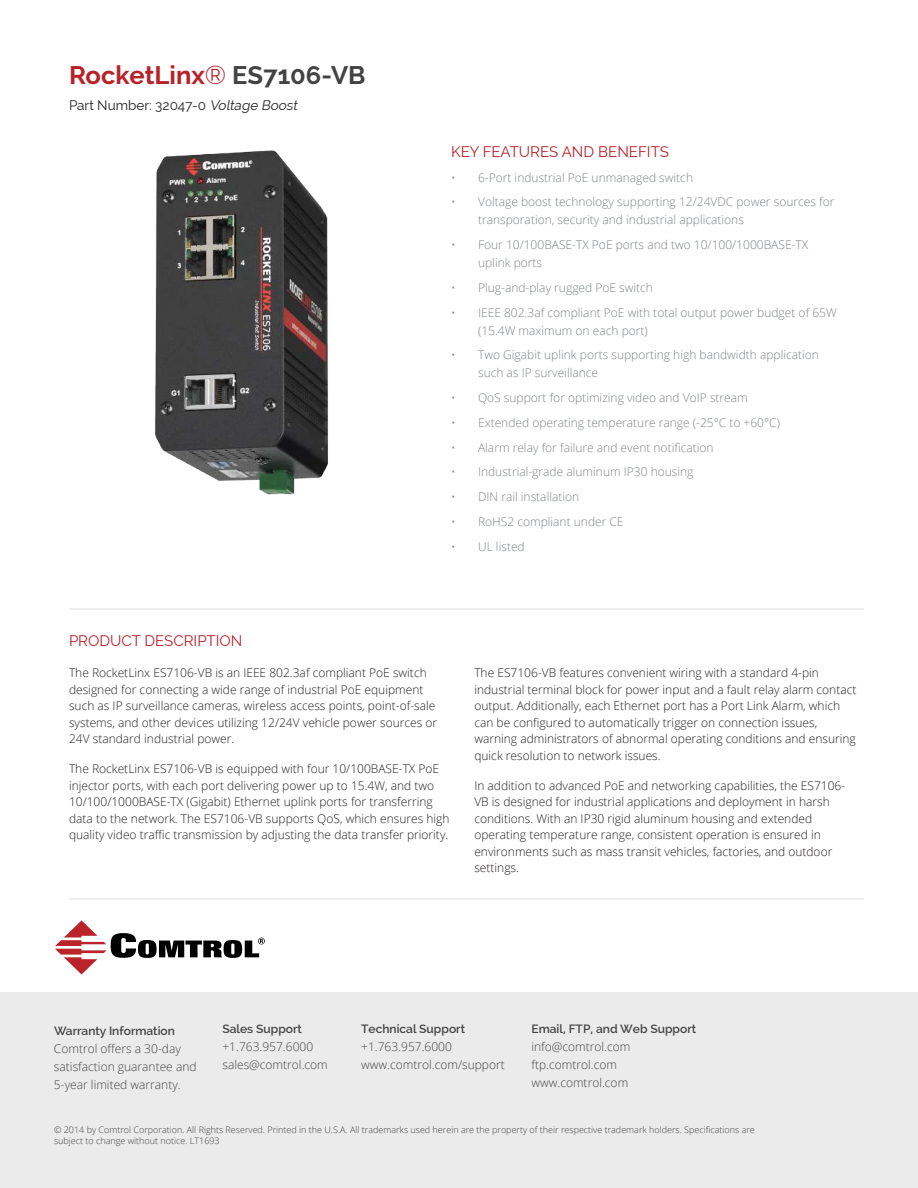
<style>
.page{position:relative;width:918px;height:1188px;background:#fff}
.page>*{position:absolute;margin:0;border:0;box-sizing:border-box;transform-origin:0 0}
.t1{font:700 25.5px "Raleway";color:#b72228}
.t2{font:15px "Raleway";color:#b72228}
.t3{font:13.5px "Raleway";color:#231f20}
.t4{font:300 12px/16.5px "Open Sans";color:#231f20}
.t5{font:300 12px/18px "Open Sans";color:#7f8285}
.t6{font:300 12px/18px "Open Sans";color:#434344}
.t7{font:600 12px "Raleway";color:#434344}
.t8{font:300 9px/10.8px "Open Sans";color:#434344}
.s1{font-weight:400}
.s2{color:#434344}
.s3{font-style:italic}
</style>
<div class="page">
<div style="left:0;top:993px;width:918px;height:195px;background:#ebebeb"></div>
<svg style="left:55px;top:920px;width:210px;height:54px"></svg>
<hr style="left:69px;top:608px;width:795px;height:2px;background:#ebebeb">
<img style="left:155px;top:150px;width:173px;height:345px">
<hr style="left:69px;top:898px;width:795px;height:2px;background:#ebebeb">
<h1 class="t1" style="left:69px;top:65px;width:298px">RocketLinx<span class="s1">®</span> <span class="s2">ES7106-VB</span></h1>
<p class="t3" style="left:69px;top:100px;width:232px">Part Number: 32047-0 <span class="s3">Voltage Boost</span></p>
<p class="t2" style="left:69px;top:635px;width:175px">PRODUCT DESCRIPTION</p>
<p class="t2" style="left:451px;top:146px;width:219px">KEY FEATURES AND BENEFITS</p>
<p class="t5" style="left:451px;top:169px;width:244px">• 6-Port industrial PoE unmanaged switch</p>
<p class="t5" style="left:478px;top:194px;width:358px;text-indent:-27px">• Voltage boost technology supporting 12/24VDC power sources for transporation, security and industrial applications</p>
<p class="t5" style="left:478px;top:237px;width:332px;text-indent:-27px">• Four 10/100BASE-TX PoE ports and two 10/100/1000BASE-TX uplink ports</p>
<p class="t5" style="left:451px;top:280px;width:203px">• Plug-and-play rugged PoE switch</p>
<p class="t5" style="left:478px;top:304px;width:360px;text-indent:-27px">• IEEE 802.3af compliant PoE with total output power budget of 65W (15.4W maximum on each port)</p>
<p class="t5" style="left:478px;top:347px;width:342px;text-indent:-27px">• Two Gigabit uplink ports supporting high bandwidth application such as IP surveillance</p>
<p class="t5" style="left:451px;top:390px;width:298px">• QoS support for optimizing video and VoIP stream</p>
<p class="t5" style="left:451px;top:415px;width:330px">• Extended operating temperature range (-25°C to +60°C)</p>
<p class="t5" style="left:451px;top:439px;width:264px">• Alarm relay for failure and event notification</p>
<p class="t5" style="left:451px;top:464px;width:244px">• Industrial-grade aluminum IP30 housing</p>
<p class="t5" style="left:451px;top:489px;width:130px">• DIN rail installation</p>
<p class="t5" style="left:451px;top:514px;width:174px">• RoHS2 compliant under CE</p>
<p class="t5" style="left:451px;top:538px;width:75px">• UL listed</p>
<p class="t4" style="left:69px;top:665px;width:370px">The RocketLinx ES7106-VB is an IEEE 802.3af compliant PoE switch designed for connecting a wide range of industrial PoE equipment such as IP surveillance cameras, wireless access points, point-of-sale systems, and other devices utilizing 12/24V vehicle power sources or 24V standard industrial power.</p>
<p class="t4" style="left:69px;top:762px;width:382px">The RocketLinx ES7106-VB is equipped with four 10/100BASE-TX PoE injector ports, with each port delivering power up to 15.4W, and two 10/100/1000BASE-TX (Gigabit) Ethernet uplink ports for transferring data to the network. The ES7106-VB supports QoS, which ensures high quality video traffic transmission by adjusting the data transfer priority.</p>
<p class="t4" style="left:474px;top:666px;width:384px">The ES7106-VB features convenient wiring with a standard 4-pin industrial terminal block for power input and a fault relay alarm contact output. Additionally, each Ethernet port has a Port Link Alarm, which can be configured to automatically trigger on connection issues, warning administrators of abnormal operating conditions and ensuring quick resolution to network issues.</p>
<p class="t4" style="left:474px;top:779px;width:372px">In addition to advanced PoE and networking capabilities, the ES7106- VB is designed for industrial applications and deployment in harsh conditions. With an IP30 rigid aluminum housing and extended operating temperature range, consistent operation is ensured in environments such as mass transit vehicles, factories, and outdoor settings.</p>
<p class="t7" style="left:54px;top:1026px;width:122px">Warranty Information</p>
<p class="t6" style="left:54px;top:1040px;width:144px">Comtrol offers a 30-day satisfaction guarantee and<br>5-year limited warranty.</p>
<p class="t7" style="left:222px;top:1024px;width:81px">Sales Support</p>
<p class="t6" style="left:222px;top:1038px;width:107px">+1.763.957.6000 sales@comtrol.com</p>
<p class="t7" style="left:361px;top:1024px;width:105px">Technical Support</p>
<p class="t6" style="left:361px;top:1038px;width:145px">+1.763.957.6000 www.comtrol.com/support</p>
<p class="t7" style="left:531px;top:1024px;width:166px">Email, FTP, and Web Support</p>
<p class="t6" style="left:531px;top:1039px;width:100px">info@comtrol.com ftp.comtrol.com www.comtrol.com</p>
<p class="t8" style="left:54px;top:1124px;width:702px">© 2014 by Comtrol Corporation. All Rights Reserved. Printed in the U.S.A. All trademarks used herein are the property of their respective trademark holders. Specifications are subject to change without notice. LT1693</p>
</div>
